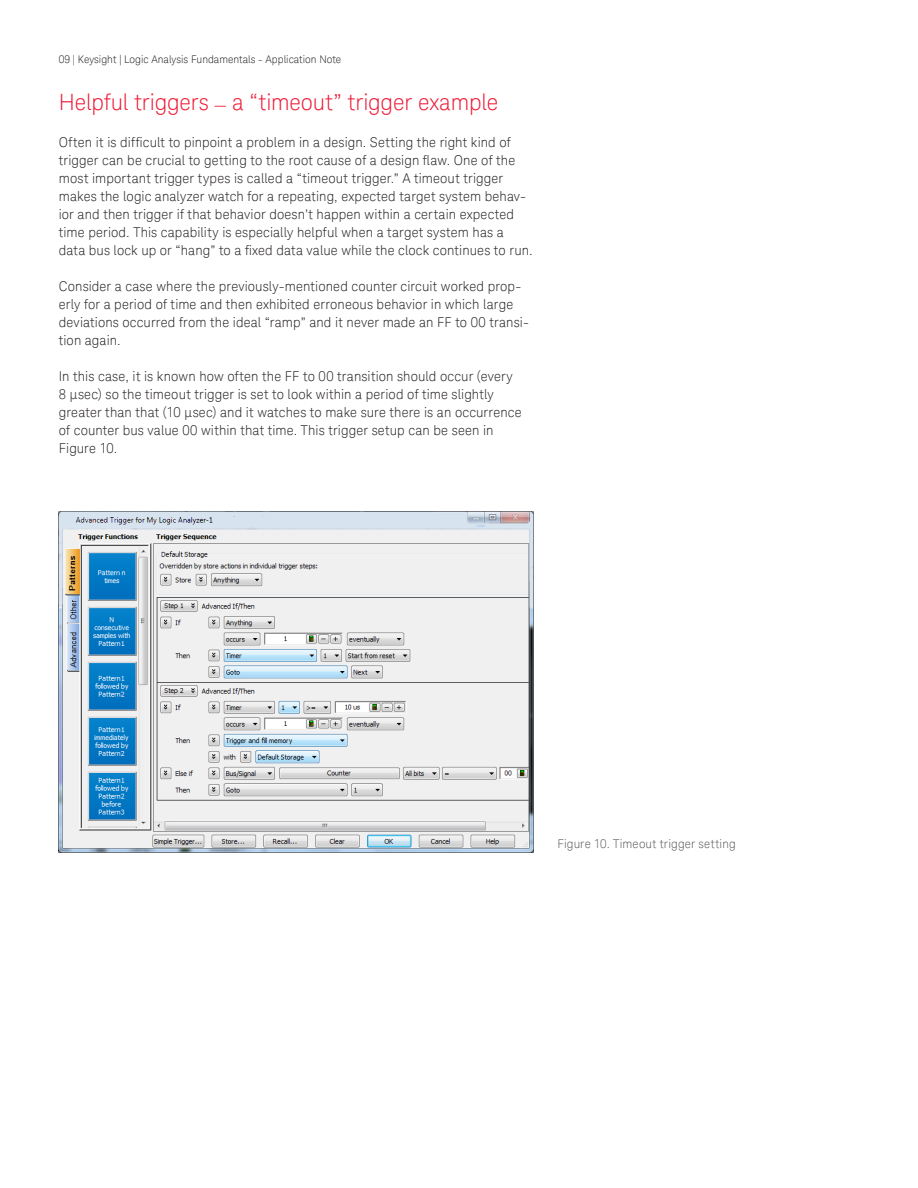
<style>
.page{position:relative;width:918px;height:1188px;background:#fff}
.page>*{position:absolute;margin:0;border:0;box-sizing:border-box;transform-origin:0 0}
.t1{font:300 22.5px "Keysight Sans";letter-spacing:-.01em;color:#ed1a36}
.t2{font:300 13.5px/18px "Keysight Sans";letter-spacing:.01em;color:#231f20}
.t3{font:300 12px "Keysight Sans";letter-spacing:.015em;color:#57585a}
.t4{font:300 10.5px "Keysight Sans";color:#231f20}
.s1{font-family:"Agilent Condensed CFF";font-weight:400;font-size:15px}
</style>
<div class="page">
<img style="left:59px;top:512px;width:474px;height:340px">
<p class="t4" style="left:59px;top:53px;width:284px">09 | Keysight | Logic Analysis Fundamentals - Application Note</p>
<h1 class="t1" style="left:59px;top:89px;width:441px">Helpful triggers <span class="s1">―</span> a “timeout” trigger example</h1>
<p class="t2" style="left:59px;top:133px;width:475px">Often it is difficult to pinpoint a problem in a design. Setting the right kind of trigger can be crucial to getting to the root cause of a design flaw. One of the most important trigger types is called a “timeout trigger.” A timeout trigger makes the logic analyzer watch for a repeating, expected target system behav&shy;ior and then trigger if that behavior doesn’t happen within a certain expected time period. This capability is especially helpful when a target system has a data bus lock up or “hang” to a fixed data value while the clock continues to run.</p>
<p class="t2" style="left:59px;top:277px;width:472px">Consider a case where the previously-mentioned counter circuit worked prop&shy;erly for a period of time and then exhibited erroneous behavior in which large deviations occurred from the ideal “ramp” and it never made an FF to 00 transi&shy;tion again.</p>
<p class="t2" style="left:59px;top:367px;width:464px">In this case, it is known how often the FF to 00 transition should occur (every 8 μsec) so the timeout trigger is set to look within a period of time slightly greater than that (10 μsec) and it watches to make sure there is an occurrence of counter bus value 00 within that time. This trigger setup can be seen in Figure 10.</p>
<p class="t3" style="left:557px;top:837px;width:180px">Figure 10. Timeout trigger setting</p>
</div>
